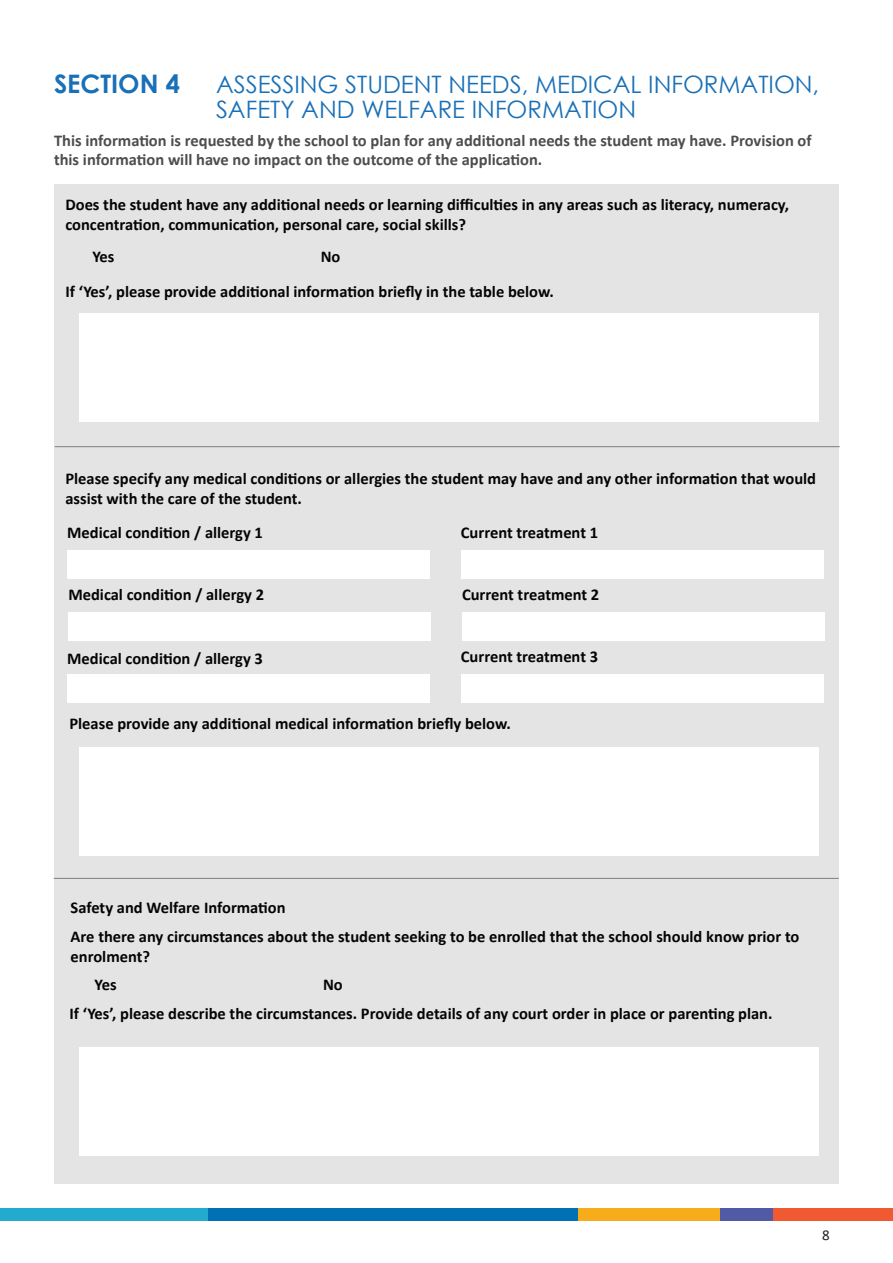
<style>
.page{position:relative;width:893px;height:1263px;background:#fff}
.page>*{position:absolute;margin:0;border:0;box-sizing:border-box;transform-origin:0 0}
.t1{font:700 25.5px "Century Gothic";color:#1970b7}
.t2{font:24px/25.5px "Century Gothic";color:#1970b7}
.t3{font:700 16.5px/19.8px "Calibri";color:#040503}
.t4{font:700 16.5px/19.8px "Calibri";color:#4d4c4f}
.t5{font:15px "Calibri";color:#231f20}
</style>
<div class="page">
<div style="left:0;top:1208px;width:223px;height:13px;background:#23abcf"></div>
<div style="left:208px;top:1208px;width:370px;height:13px;background:#0071b5"></div>
<div style="left:578px;top:1208px;width:142px;height:13px;background:#f7ac1b"></div>
<div style="left:767px;top:1208px;width:126px;height:13px;background:#f05932"></div>
<div style="left:720px;top:1208px;width:53px;height:13px;background:#525aa6"></div>
<div style="left:54px;top:184px;width:785px;height:999px;background:#e4e4e4"></div>
<div style="left:79px;top:314px;width:739px;height:108px;background:#fff"></div>
<div style="left:67px;top:550px;width:363px;height:28px;background:#fff"></div>
<div style="left:68px;top:612px;width:363px;height:28px;background:#fff"></div>
<div style="left:67px;top:674px;width:363px;height:29px;background:#fff"></div>
<div style="left:461px;top:550px;width:362px;height:28px;background:#fff"></div>
<div style="left:462px;top:612px;width:363px;height:28px;background:#fff"></div>
<div style="left:461px;top:674px;width:362px;height:29px;background:#fff"></div>
<hr style="left:55px;top:446px;width:785px;height:1px;background:#807f7d">
<hr style="left:54px;top:878px;width:785px;height:1px;background:#807f7d">
<div style="left:79px;top:748px;width:739px;height:108px;background:#fff"></div>
<div style="left:79px;top:1047px;width:739px;height:108px;background:#fff"></div>
<p class="t1" style="left:54px;top:64px;width:127px">SECTION 4</p>
<p class="t2" style="left:216px;top:71px;width:605px">ASSESSING STUDENT NEEDS, MEDICAL INFORMATION,<br>SAFETY AND WELFARE INFORMATION</p>
<p class="t4" style="left:54px;top:130px;width:759px">This information is requested by the school to plan for any additional needs the student may have. Provision of this information will have no impact on the outcome of the application.</p>
<p class="t3" style="left:65px;top:194px;width:725px">Does the student have any additional needs or learning difficulties in any areas such as literacy, numeracy, concentration, communication, personal care, social skills?</p>
<p class="t3" style="left:92px;top:247px;width:24px">Yes</p>
<p class="t3" style="left:321px;top:247px;width:21px">No</p>
<p class="t3" style="left:65px;top:282px;width:490px">If ‘Yes’, please provide additional information briefly in the table below.</p>
<p class="t3" style="left:65px;top:468px;width:752px">Please specify any medical conditions or allergies the student may have and any other information that would assist with the care of the student.</p>
<p class="t3" style="left:67px;top:522px;width:197px">Medical condition / allergy 1</p>
<p class="t3" style="left:461px;top:522px;width:139px">Current treatment 1</p>
<p class="t3" style="left:68px;top:584px;width:197px">Medical condition / allergy 2</p>
<p class="t3" style="left:67px;top:648px;width:197px">Medical condition / allergy 3</p>
<p class="t3" style="left:462px;top:584px;width:139px">Current treatment 2</p>
<p class="t3" style="left:461px;top:646px;width:139px">Current treatment 3</p>
<p class="t3" style="left:69px;top:714px;width:443px">Please provide any additional medical information briefly below.</p>
<p class="t3" style="left:71px;top:898px;width:217px">Safety and Welfare Information</p>
<p class="t3" style="left:71px;top:926px;width:730px">Are there any circumstances about the student seeking to be enrolled that the school should know prior to enrolment?</p>
<p class="t3" style="left:95px;top:974px;width:24px">Yes</p>
<p class="t3" style="left:323px;top:974px;width:21px">No</p>
<p class="t3" style="left:69px;top:1003px;width:705px">If ‘Yes’, please describe the circumstances. Provide details of any court order in place or parenting plan.</p>
<p class="t5" style="left:822px;top:1224px;width:9px">8</p>
</div>
